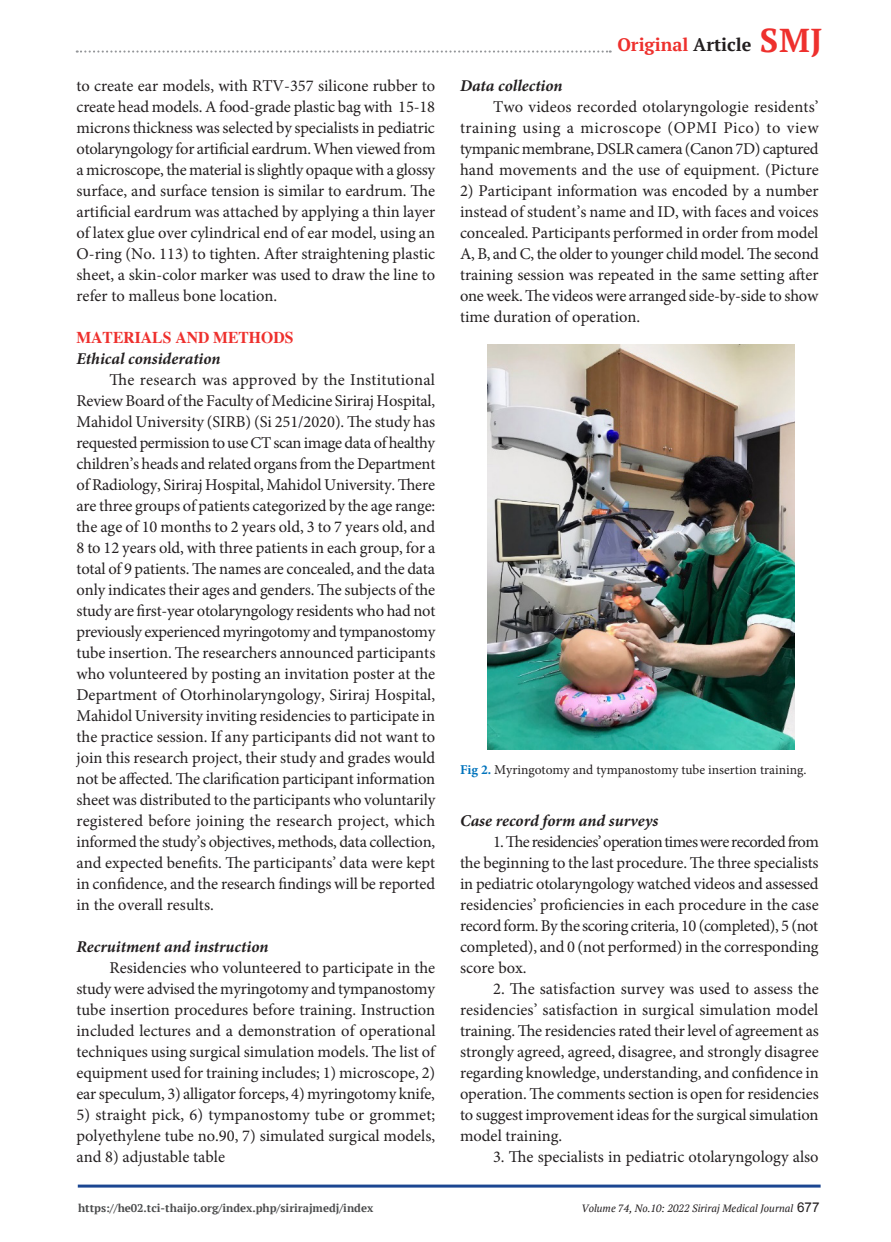
<style>
.page{position:relative;width:891px;height:1242px;background:#fff}
.page>*{position:absolute;margin:0;border:0;box-sizing:border-box;transform-origin:0 0}
.t1{font:700 18px "PT Serif";color:#ee302d}
.t2{font:16.5px/21px "Minion Pro";color:#231f20;text-align:justify}
.t3{font:italic 700 16.5px "Minion Pro";color:#231f20}
.t4{font:700 16.5px "Times";color:#ee302d;scale:.95 1}
.t5{font:13.5px "Minion Pro";color:#231f20}
.t6{font:700 11.25px "PT Serif";color:#4b4c4d}
.t7{font:italic 10.5px "PT Serif";color:#231f20}
.s1{color:#231f20}
.s2{font-size:33px}
.s3{font-weight:700;color:#0073bc}
.s4{font-family:"Arial";font-style:normal;font-size:13.5px}
</style>
<div class="page">
<svg style="left:77px;top:50px;width:534px;height:3px"></svg>
<hr style="left:78px;top:1185px;width:743px;height:3px;background:#1b4691">
<img style="left:487px;top:345px;width:308px;height:405px">
<p class="t2" style="left:77px;top:75px;width:360px">to create ear models, with RTV-357 silicone rubber to create head models. A food-grade plastic bag with 15-18 microns thickness was selected by specialists in pediatric otolaryngology for artificial eardrum. When viewed from a microscope, the material is slightly opaque with a glossy surface, and surface tension is similar to eardrum. The artificial eardrum was attached by applying a thin layer of latex glue over cylindrical end of ear model, using an O-ring (No. 113) to tighten. After straightening plastic sheet, a skin-color marker was used to draw the line to refer to malleus bone location.</p>
<p class="t4" style="left:77px;top:322px;width:230px">MATERIALS AND METHODS</p>
<p class="t3" style="left:77px;top:347px;width:146px">Ethical consideration</p>
<p class="t2" style="left:77px;top:369px;width:360px;text-indent:33px">The research was approved by the Institutional Review Board of the Faculty of Medicine Siriraj Hospital, Mahidol University (SIRB) (Si 251/2020). The study has requested permission to use CT scan image data of healthy children’s heads and related organs from the Department of Radiology, Siriraj Hospital, Mahidol University. There are three groups of patients categorized by the age range: the age of 10 months to 2 years old, 3 to 7 years old, and 8 to 12 years old, with three patients in each group, for a total of 9 patients. The names are concealed, and the data only indicates their ages and genders. The subjects of the study are first-year otolaryngology residents who had not previously experienced myringotomy and tympanostomy tube insertion. The researchers announced participants who volunteered by posting an invitation poster at the Department of Otorhinolaryngology, Siriraj Hospital, Mahidol University inviting residencies to participate in the practice session. If any participants did not want to join this research project, their study and grades would not be affected. The clarification participant information sheet was distributed to the participants who voluntarily registered before joining the research project, which informed the study’s objectives, methods, data collection, and expected benefits. The participants’ data were kept in confidence, and the research findings will be reported in the overall results.</p>
<p class="t3" style="left:77px;top:935px;width:194px">Recruitment and instruction</p>
<p class="t2" style="left:77px;top:957px;width:360px;text-indent:33px">Residencies who volunteered to participate in the study were advised the myringotomy and tympanostomy tube insertion procedures before training. Instruction included lectures and a demonstration of operational techniques using surgical simulation models. The list of equipment used for training includes; 1) microscope, 2) ear speculum, 3) alligator forceps, 4) myringotomy knife,</p>
<p class="t2" style="left:77px;top:1104px;width:360px">5) straight pick, 6) tympanostomy tube or grommet; polyethylene tube no.90, 7) simulated surgical models, and 8) adjustable table</p>
<p class="t1" style="left:617px;top:33px;width:207px">Original <span class="s1">Article</span> <span class="s2">SMJ</span></p>
<p class="t3" style="left:460px;top:74px;width:104px">Data collection</p>
<p class="t2" style="left:460px;top:96px;width:360px;text-indent:33px">Two videos recorded otolaryngologie residents’ training using a microscope (OPMI Pico) to view tympanic membrane, DSLR camera (Canon 7D) captured hand movements and the use of equipment. (Picture</p>
<p class="t2" style="left:460px;top:180px;width:360px">2) Participant information was encoded by a number instead of student’s name and ID, with faces and voices concealed. Participants performed in order from model A, B, and C, the older to younger child model. The second training session was repeated in the same setting after one week. The videos were arranged side-by-side to show time duration of operation.</p>
<p class="t5" style="left:460px;top:761px;width:348px"><span class="s3">Fig 2.</span> Myringotomy and tympanostomy tube insertion training.</p>
<p class="t3" style="left:460px;top:809px;width:200px">Case record form and surveys</p>
<p class="t2" style="left:460px;top:831px;width:360px;text-indent:33px">1. The residencies’ operation times were recorded from the beginning to the last procedure. The three specialists in pediatric otolaryngology watched videos and assessed residencies’ proficiencies in each procedure in the case record form. By the scoring criteria, 10 (completed), 5 (not completed), and 0 (not performed) in the corresponding score box.</p>
<p class="t2" style="left:460px;top:978px;width:360px;text-indent:33px">2. The satisfaction survey was used to assess the residencies’ satisfaction in surgical simulation model training. The residencies rated their level of agreement as strongly agreed, agreed, disagree, and strongly disagree regarding knowledge, understanding, and confidence in operation. The comments section is open for residencies to suggest improvement ideas for the surgical simulation model training.</p>
<p class="t2" style="left:493px;top:1146px;width:327px">3. The specialists in pediatric otolaryngology also</p>
<p class="t6" style="left:78px;top:1201px;width:297px">https://he02.tci-thaijo.org/index.php/sirirajmedj/index</p>
<p class="t7" style="left:582px;top:1202px;width:239px">Volume 74, No.10: 2022 Siriraj Medical Journal <span class="s4">677</span></p>
</div>
